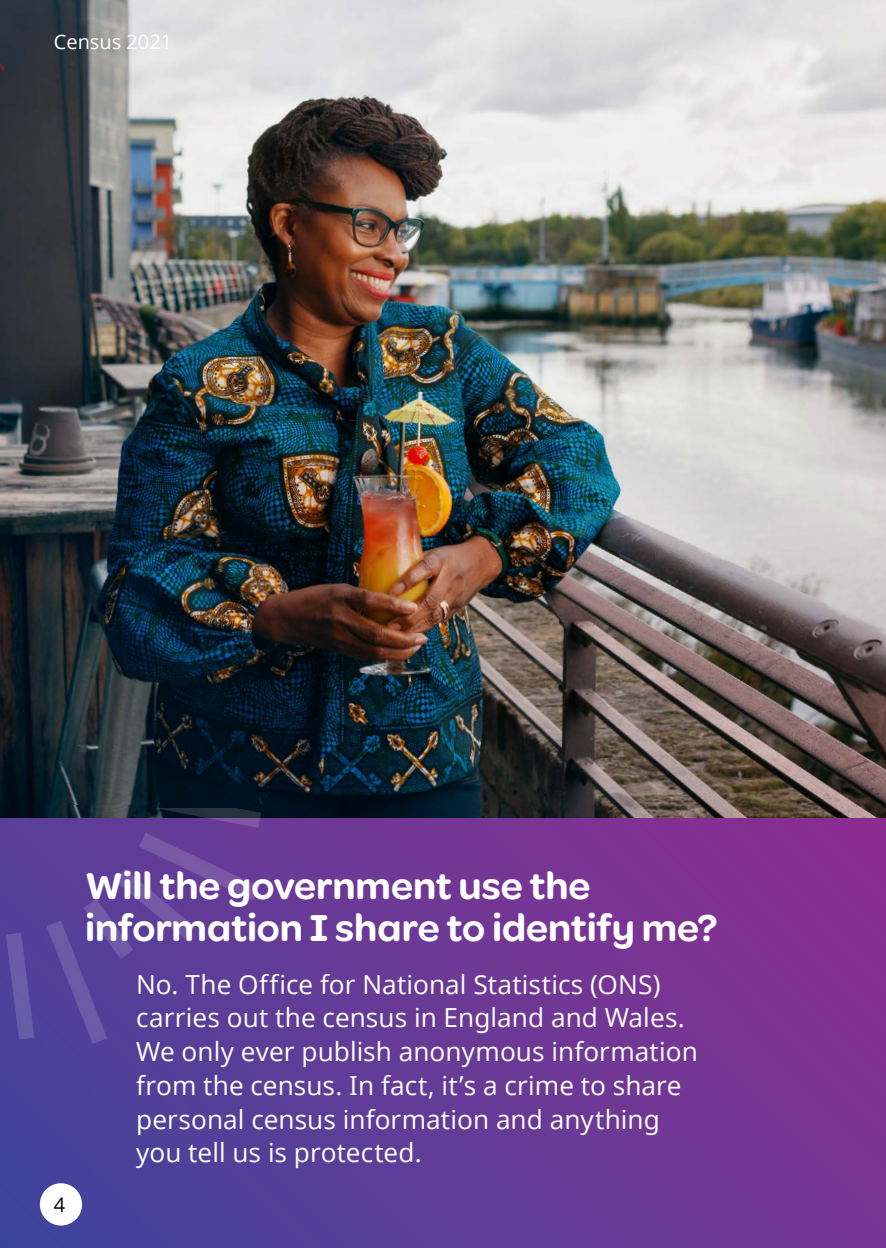
<style>
.page{position:relative;width:886px;height:1248px;background:#fff}
.page>*{position:absolute;margin:0;border:0;box-sizing:border-box;transform-origin:0 0}
.PDF_H2-2{font:600 40px/42.5px "Omnes";color:#fff}
.Body_REV{font:26.25px/33.8px "Open Sans";letter-spacing:.005em;color:#fff}
.t1{font:20px "Open Sans";color:#fff}
.t2{font:20px "Open Sans";color:#000}
</style>
<div class="page">
<img style="left:0;top:0;width:886px;height:818px">
<svg style="left:0;top:818px;width:886px;height:429px;background:#6c3795"></svg>
<img style="left:0;top:808px;width:341px;height:311px">
<div style="left:40px;top:1183px;width:42px;height:42px;background:#fff;border-radius:50%"></div>
<p class="t1" style="left:54px;top:28px;width:120px">Census 2021</p>
<p class="t2" style="left:54px;top:1190px;width:13px">4</p>
<h2 class="PDF_H2-2" style="left:85px;top:861px;width:634px">Will the government use the information I share to identify me?</h2>
<p class="Body_REV" style="left:136px;top:966px;width:563px">No. The Office for National Statistics (ONS) carries out the census in England and Wales.<br>We only ever publish anonymous information from the census. In fact, it’s a crime to share personal census information and anything you tell us is protected.</p>
</div>
